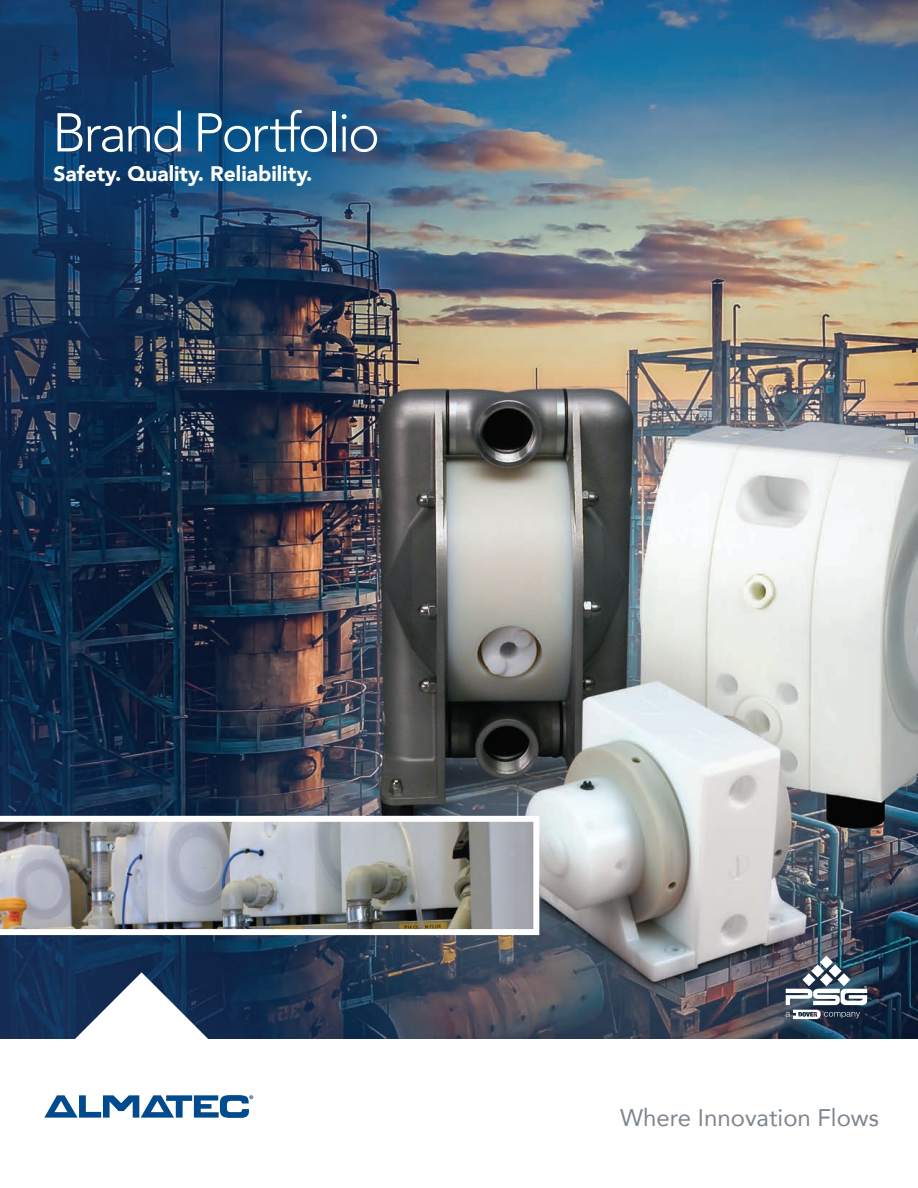
<style>
.page{position:relative;width:918px;height:1188px;background:#fff}
.page>*{position:absolute;margin:0;border:0;box-sizing:border-box;transform-origin:0 0}
.t1{font:300 54px "Avenir";letter-spacing:-.05em;color:#fff}
.t2{font:24px "Avenir";color:#7e868d}
.t3{font:900 21px "Avenir";color:#fff}
</style>
<div class="page">
<img style="left:0;top:0;width:918px;height:1039px">
<svg style="left:786px;top:956px;width:81px;height:63px"></svg>
<img style="left:0;top:813px;width:542px;height:125px">
<div style="left:0;top:9px;width:476px;height:277px;background:#004a8d;opacity:.4"></div>
<svg style="left:44px;top:972px;width:209px;height:146px"></svg>
<h1 class="t1" style="left:52px;top:101px;width:329px">Brand Portfolio</h1>
<p class="t3" style="left:54px;top:156px;width:260px">Safety. Quality. Reliability.</p>
<p class="t2" style="left:620px;top:1098px;width:260px">Where Innovation Flows</p>
</div>
